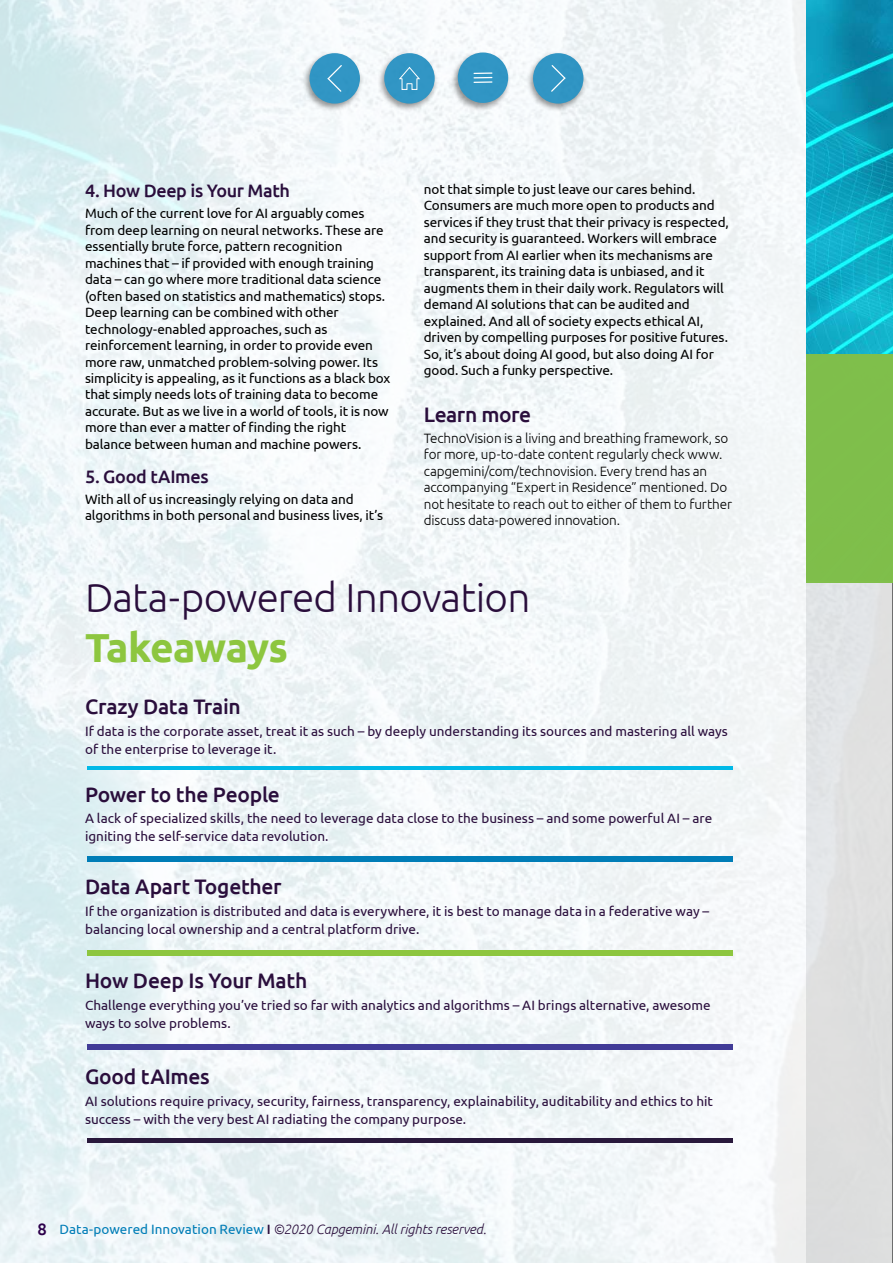
<style>
.page{position:relative;width:893px;height:1263px;background:#fff}
.page>*{position:absolute;margin:0;border:0;box-sizing:border-box;transform-origin:0 0}
.t1{font:300 40.5px "Ubuntu";letter-spacing:-.02em;color:#2a0e3c}
.t2{font:700 40.5px "Ubuntu";letter-spacing:-.02em;color:#8dc63f}
.t3{font:500 21px "Ubuntu";letter-spacing:-.015em;color:#2a0e3c}
.t4{font:500 18px "Ubuntu";letter-spacing:-.02em;color:#2a0e3c}
.t5{font:13.5px/16.5px "Ubuntu";letter-spacing:-.005em;color:#000}
.t6{font:13.5px/18px "Ubuntu";letter-spacing:.005em;color:#2a0e3c}
.t7{font:300 13.5px/16.5px "Ubuntu";letter-spacing:-.01em;color:#000}
.t8{font:italic 300 13.5px "Ubuntu";letter-spacing:-.01em;color:#2a0e3c}
.s1{font-weight:500;font-style:normal;font-size:16.5px;color:#2c004b}
.s2{font-weight:400;font-style:normal;color:#007db7}
.s3{font-weight:500;font-style:normal}
</style>
<div class="page">
<img style="left:0;top:0;width:892px;height:1263px">
<hr style="left:892px;top:0;width:1px;height:1263px;background:#000">
<hr style="left:87px;top:766px;width:646px;height:4px;background:#00b9e7">
<div style="left:87px;top:856px;width:646px;height:5px;background:#007db7"></div>
<div style="left:87px;top:951px;width:646px;height:5px;background:#8dc63f"></div>
<div style="left:87px;top:1045px;width:646px;height:5px;background:#413b97"></div>
<div style="left:87px;top:1138px;width:646px;height:5px;background:#29193c"></div>
<img style="left:806px;top:0;width:87px;height:355px">
<div style="left:806px;top:355px;width:87px;height:228px;background:#7fbe4b"></div>
<div style="left:450px;top:50px;width:61px;height:62px;background:#000;opacity:.51"></div>
<div style="left:458px;top:52px;width:50px;height:51px;background:#3196c4;border-radius:50%"></div>
<svg style="left:474px;top:72px;width:18px;height:11px"></svg>
<div style="left:376px;top:51px;width:62px;height:61px;background:#000;opacity:.51"></div>
<div style="left:384px;top:53px;width:51px;height:51px;background:#3196c5;border-radius:50%"></div>
<svg style="left:399px;top:67px;width:21px;height:23px"></svg>
<div style="left:525px;top:51px;width:62px;height:61px;background:#000;opacity:.51"></div>
<div style="left:533px;top:53px;width:50px;height:51px;background:#3195c4;border-radius:50%"></div>
<svg style="left:551px;top:65px;width:14px;height:27px"></svg>
<div style="left:302px;top:51px;width:61px;height:61px;background:#000;opacity:.51"></div>
<div style="left:309px;top:53px;width:51px;height:51px;background:#3196c4;border-radius:50%"></div>
<svg style="left:328px;top:65px;width:14px;height:27px"></svg>
<h3 class="t4" style="left:85px;top:179px;width:207px">4. How Deep is Your Math</h3>
<p class="t5" style="left:85px;top:205px;width:307px">Much of the current love for AI arguably comes from deep learning on neural networks. These are essentially brute force, pattern recognition machines that – if provided with enough training data – can go where more traditional data science (often based on statistics and mathematics) stops.<br>Deep learning can be combined with other technology-enabled approaches, such as reinforcement learning, in order to provide even more raw, unmatched problem-solving power. Its simplicity is appealing, as it functions as a black box that simply needs lots of training data to become accurate. But as we live in a world of tools, it is now more than ever a matter of finding the right balance between human and machine powers.</p>
<h3 class="t4" style="left:85px;top:465px;width:125px">5. Good tAImes</h3>
<p class="t5" style="left:85px;top:490px;width:300px">With all of us increasingly relying on data and algorithms in both personal and business lives, it’s</p>
<p class="t5" style="left:424px;top:180px;width:307px">not that simple to just leave our cares behind.<br>Consumers are much more open to products and services if they trust that their privacy is respected, and security is guaranteed. Workers will embrace support from AI earlier when its mechanisms are transparent, its training data is unbiased, and it augments them in their daily work. Regulators will demand AI solutions that can be audited and explained. And all of society expects ethical AI, driven by compelling purposes for positive futures.<br>So, it’s about doing AI good, but also doing AI for good. Such a funky perspective.</p>
<h2 class="t3" style="left:424px;top:401px;width:109px">Learn more</h2>
<p class="t7" style="left:424px;top:429px;width:310px">TechnoVision is a living and breathing framework, so for more, up-to-date content regularly check www. capgemini/com/technovision. Every trend has an accompanying “Expert in Residence” mentioned. Do not hesitate to reach out to either of them to further discuss data-powered innovation.</p>
<h1 class="t1" style="left:85px;top:573px;width:447px">Data-powered Innovation</h1>
<h1 class="t2" style="left:85px;top:623px;width:205px">Takeaways</h1>
<h2 class="t3" style="left:85px;top:693px;width:157px">Crazy Data Train</h2>
<p class="t6" style="left:85px;top:722px;width:644px">If data is the corporate asset, treat it as such – by deeply understanding its sources and mastering all ways of the enterprise to leverage it.</p>
<h2 class="t3" style="left:85px;top:781px;width:196px">Power to the People</h2>
<p class="t6" style="left:85px;top:809px;width:629px">A lack of specialized skills, the need to leverage data close to the business – and some powerful AI – are igniting the self-service data revolution.</p>
<h2 class="t3" style="left:85px;top:873px;width:198px">Data Apart Together</h2>
<p class="t6" style="left:85px;top:901px;width:626px">If the organization is distributed and data is everywhere, it is best to manage data in a federative way – balancing local ownership and a central platform drive.</p>
<h2 class="t3" style="left:85px;top:968px;width:224px">How Deep Is Your Math</h2>
<p class="t6" style="left:85px;top:996px;width:627px">Challenge everything you’ve tried so far with analytics and algorithms – AI brings alternative, awesome ways to solve problems.</p>
<h2 class="t3" style="left:85px;top:1063px;width:126px">Good tAImes</h2>
<p class="t6" style="left:85px;top:1091px;width:629px">AI solutions require privacy, security, fairness, transparency, explainability, auditability and ethics to hit success – with the very best AI radiating the company purpose.</p>
<p class="t8" style="left:37px;top:1221px;width:451px"><span class="s1">8</span> <span class="s2">Data-powered Innovation Review</span> <span class="s3">I</span> ©2020 Capgemini. All rights reserved.</p>
</div>
